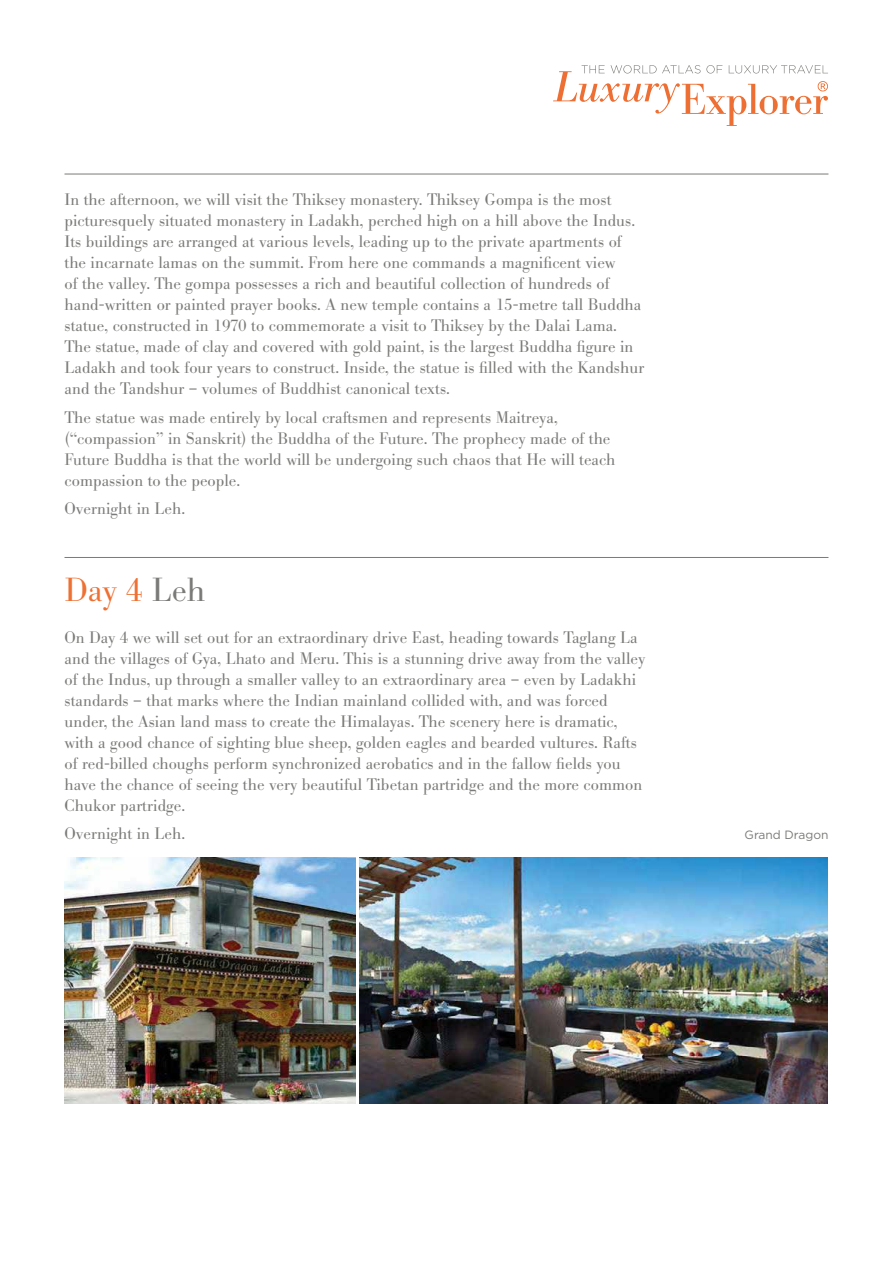
<style>
.page{position:relative;width:893px;height:1263px;background:#fff}
.page>*{position:absolute;margin:0;border:0;box-sizing:border-box;transform-origin:0 0}
.t1{font:300 33px "B Bodoni";color:#ee7032}
.t2{font:300 16.5px/21px "B Bodoni";color:#7a7a78}
.t3{font:12px "Gotham";color:#7a7a78}
.s1{color:#7a7a78}
</style>
<div class="page">
<img style="left:64px;top:858px;width:291px;height:246px">
<svg style="left:553px;top:65px;width:275px;height:61px"></svg>
<img style="left:360px;top:858px;width:468px;height:246px">
<hr style="left:64px;top:174px;width:764px;height:1px;background:#7a7a78">
<hr style="left:64px;top:557px;width:764px;height:1px;background:#7a7a78">
<p class="t2" style="left:64px;top:190px;width:581px">In the afternoon, we will visit the Thiksey monastery. Thiksey Gompa is the most picturesquely situated monastery in Ladakh, perched high on a hill above the Indus.<br>Its buildings are arranged at various levels, leading up to the private apartments of the incarnate lamas on the summit. From here one commands a magnificent view<br>of the valley. The gompa possesses a rich and beautiful collection of hundreds of hand-written or painted prayer books. A new temple contains a 15-metre tall Buddha statue, constructed in 1970 to commemorate a visit to Thiksey by the Dalai Lama.<br>The statue, made of clay and covered with gold paint, is the largest Buddha figure in Ladakh and took four years to construct. Inside, the statue is filled with the Kandshur and the Tandshur – volumes of Buddhist canonical texts.</p>
<p class="t2" style="left:65px;top:407px;width:552px">The statue was made entirely by local craftsmen and represents Maitreya, (“compassion” in Sanskrit) the Buddha of the Future. The prophecy made of the Future Buddha is that the world will be undergoing such chaos that He will teach compassion to the people.</p>
<p class="t2" style="left:65px;top:499px;width:122px">Overnight in Leh.</p>
<h1 class="t1" style="left:64px;top:571px;width:142px">Day 4 <span class="s1">Leh</span></h1>
<p class="t2" style="left:64px;top:627px;width:582px">On Day 4 we will set out for an extraordinary drive East, heading towards Taglang La and the villages of Gya, Lhato and Meru. This is a stunning drive away from the valley of the Indus, up through a smaller valley to an extraordinary area – even by Ladakhi standards – that marks where the Indian mainland collided with, and was forced under, the Asian land mass to create the Himalayas. The scenery here is dramatic, with a good chance of sighting blue sheep, golden eagles and bearded vultures. Rafts of red-billed choughs perform synchronized aerobatics and in the fallow fields you have the chance of seeing the very beautiful Tibetan partridge and the more common Chukor partridge.</p>
<p class="t2" style="left:65px;top:824px;width:122px">Overnight in Leh.</p>
<p class="t3" style="left:745px;top:827px;width:85px">Grand Dragon</p>
</div>
